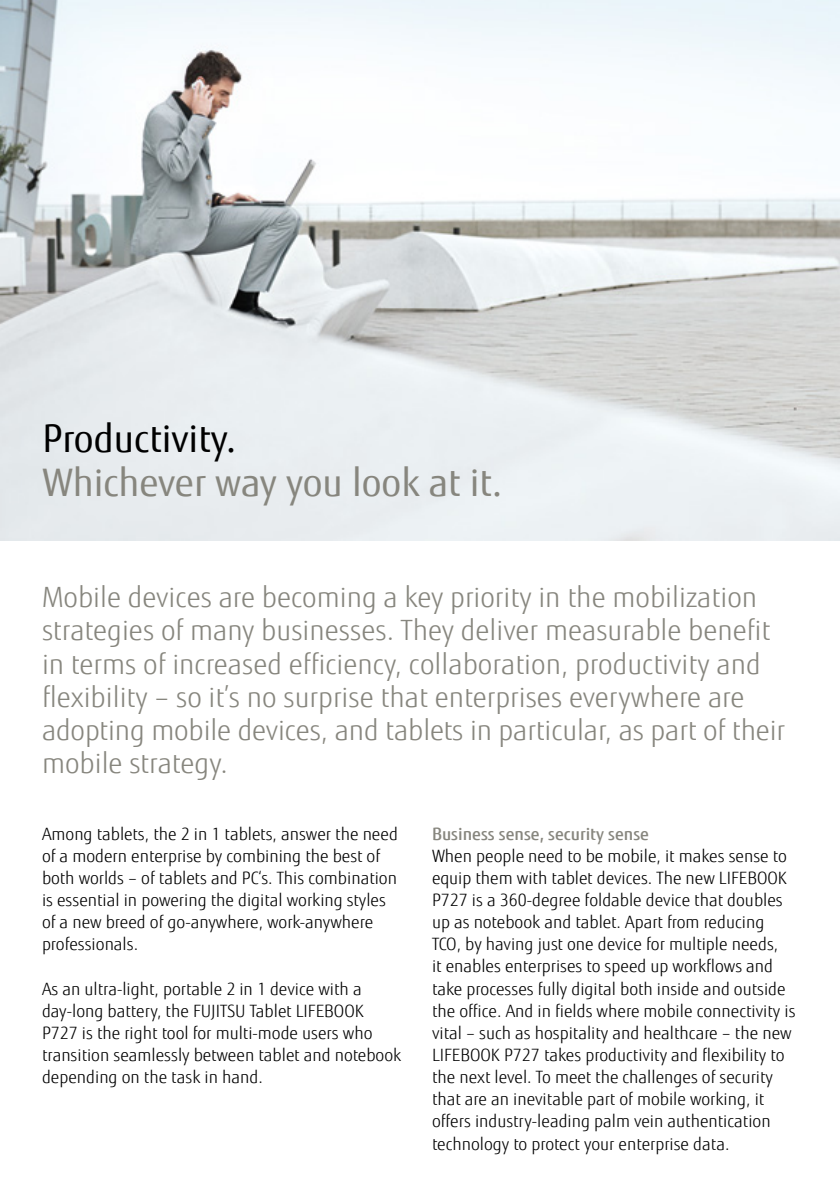
<style>
.page{position:relative;width:840px;height:1191px;background:#fff}
.page>*{position:absolute;margin:0;border:0;box-sizing:border-box;transform-origin:0 0}
.t1{font:38px "Fujitsu Sans";color:#87867e}
.t2{font:38px "Fujitsu Sans";color:#000}
.t3{font:300 28px/33.2px "Fujitsu Sans";color:#87867e}
.t4{font:300 17px/22.2px "Fujitsu Sans";color:#000}
.t5{font:500 17px "Fujitsu Sans";color:#87867e}
</style>
<div class="page">
<img style="left:0;top:0;width:839px;height:540px">
<h1 class="t2" style="left:42px;top:416px;width:195px">Productivity.</h1>
<h1 class="t1" style="left:42px;top:460px;width:461px">Whichever way you look at it.</h1>
<p class="t3" style="left:42px;top:581px;width:744px">Mobile devices are becoming a key priority in the mobilization strategies of many businesses. They deliver measurable benefit in terms of increased efficiency, collaboration, productivity and flexibility – so it’s no surprise that enterprises everywhere are adopting mobile devices, and tablets in particular, as part of their mobile strategy.</p>
<p class="t4" style="left:42px;top:822px;width:357px">Among tablets, the 2 in 1 tablets, answer the need of a modern enterprise by combining the best of both worlds – of tablets and PC‘s. This combination is essential in powering the digital working styles of a new breed of go-anywhere, work-anywhere professionals.</p>
<p class="t4" style="left:42px;top:977px;width:360px">As an ultra-light, portable 2 in 1 device with a day-long battery, the FUJITSU Tablet LIFEBOOK P727 is the right tool for multi-mode users who transition seamlessly between tablet and notebook depending on the task in hand.</p>
<p class="t5" style="left:432px;top:823px;width:218px">Business sense, security sense</p>
<p class="t4" style="left:432px;top:845px;width:365px">When people need to be mobile, it makes sense to equip them with tablet devices. The new LIFEBOOK P727 is a 360-degree foldable device that doubles up as notebook and tablet. Apart from reducing TCO, by having just one device for multiple needs,<br>it enables enterprises to speed up workflows and take processes fully digital both inside and outside the office. And in fields where mobile connectivity is vital – such as hospitality and healthcare – the new LIFEBOOK P727 takes productivity and flexibility to the next level. To meet the challenges of security that are an inevitable part of mobile working, it offers industry-leading palm vein authentication technology to protect your enterprise data.</p>
</div>
